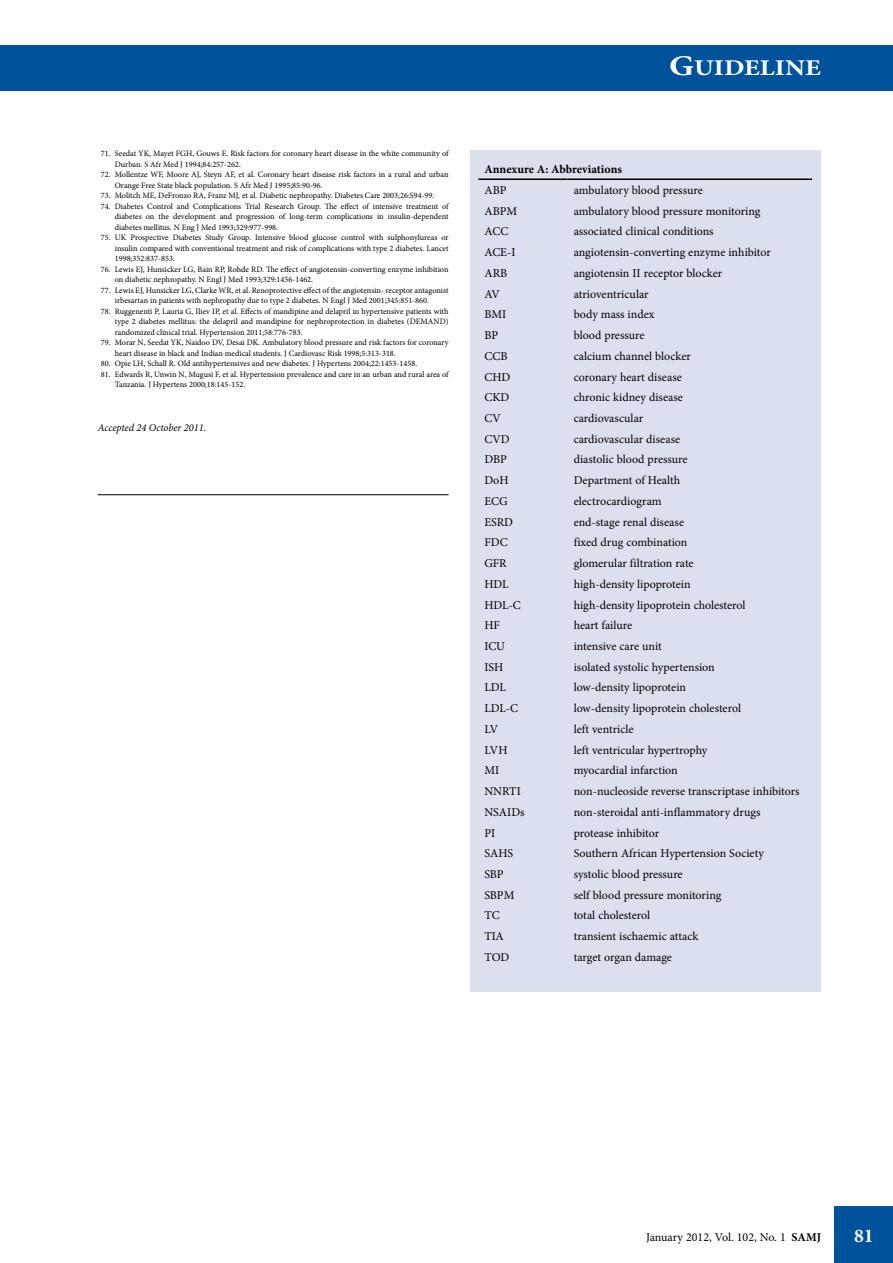
<style>
.page{position:relative;width:893px;height:1263px;background:#fff}
.page>*{position:absolute;margin:0;border:0;box-sizing:border-box;transform-origin:0 0}
.t1{font:700 22.5px "Minion Pro";color:#fff;scale:1.2 1}
.t2{font:700 19.5px "Minion Pro";color:#fff}
.t3{font:12px "Minion Pro";color:#000}
.t4{font:700 12px "Minion Pro";letter-spacing:-.005em;color:#000}
.t5{font:italic 10.5px "Minion Pro";letter-spacing:-.005em;color:#000}
.t6{font:8.25px/10.5px "Minion Pro";color:#000}
.s1{font-size:28.5px}
.s2{font-weight:700}
</style>
<div class="page">
<div style="left:0;top:45px;width:893px;height:45px;background:#00539b"></div>
<div style="left:470px;top:150px;width:351px;height:842px;background:#dbe0ee"></div>
<hr style="left:478px;top:178px;width:90px;height:2px;background:#000">
<hr style="left:568px;top:178px;width:244px;height:2px;background:#000">
<hr style="left:98px;top:494px;width:351px;height:1px;background:#000">
<div style="left:834px;top:1206px;width:59px;height:57px;background:#00539b"></div>
<p class="t6" style="left:115px;top:148px;width:335px;text-indent:-14px">71. Seedat YK, Mayet FGH, Gouws E. Risk factors for coronary heart disease in the white community of<br>Durban. S Afr Med J 1994;84:257-262.</p>
<p class="t6" style="left:115px;top:169px;width:335px;text-indent:-14px">72. Mollentze WF, Moore AJ, Steyn AF, et al. Coronary heart disease risk factors in a rural and urban<br>Orange Free State black population. S Afr Med J 1995;85:90-96.</p>
<p class="t6" style="left:101px;top:190px;width:335px">73. Molitch ME, DeFronzo RA, Franz MJ, et al. Diabetic nephropathy. Diabetes Care 2003;26:S94-99.</p>
<p class="t6" style="left:115px;top:201px;width:335px;text-align:justify;text-indent:-14px">74. Diabetes Control and Complications Trial Research Group. The effect of intensive treatment of diabetes on the development and progression of long-term complications in insulin-dependent diabetes mellitus. N Eng J Med 1993;329:977-998.</p>
<p class="t6" style="left:115px;top:232px;width:335px;text-align:justify;text-indent:-14px">75. UK Prospective Diabetes Study Group. Intensive blood glucose control with sulphonylureas or insulin compared with conventional treatment and risk of complications with type 2 diabetes. Lancet 1998;352:837-853.</p>
<p class="t6" style="left:115px;top:264px;width:335px;text-indent:-14px">76. Lewis EJ, Hunsicker LG, Bain RP, Rohde RD. The effect of angiotensin-converting enzyme inhibition on diabetic nephropathy. N Engl J Med 1993;329:1456-1462.</p>
<p class="t6" style="left:115px;top:285px;width:335px;text-indent:-14px">77. Lewis EJ, Hunsicker LG, Clarke WR, et al. Renoprotective effect of the angiotensin- receptor antagonist irbesartan in patients with nephropathy due to type 2 diabetes. N Engl J Med 2001;345:851-860.</p>
<p class="t6" style="left:115px;top:306px;width:335px;text-align:justify;text-indent:-14px">78. Ruggenenti P, Lauria G, Iliev IP, et al. Effects of mandipine and delapril in hypertensive patients with type 2 diabetes mellitus: the delapril and mandipine for nephroprotection in diabetes (DEMAND) randomized clinical trial. Hypertension 2011;58:776-783.</p>
<p class="t6" style="left:115px;top:337px;width:335px;text-indent:-14px">79. Morar N, Seedat YK, Naidoo DV, Desai DK. Ambulatory blood pressure and risk factors for coronary heart disease in black and Indian medical students. J Cardiovasc Risk 1998;5:313-318.</p>
<p class="t6" style="left:101px;top:358px;width:318px">80. Opie LH, Schall R. Old antihypertensives and new diabetes. J Hypertens 2004;22:1453-1458.</p>
<p class="t6" style="left:115px;top:369px;width:335px;text-indent:-14px">81. Edwards R, Unwin N, Mugusi F, et al. Hypertension prevalence and care in an urban and rural area of<br>Tanzania. J Hypertens 2000;18:145-152.</p>
<p class="t5" style="left:98px;top:420px;width:110px">Accepted 24 October 2011.</p>
<h1 class="t1" style="left:536px;top:52px;width:229px"><span class="s1">O</span>RIGINAL <span class="s1">A</span>RTICLES</h1>
<h1 class="t1" style="left:669px;top:52px;width:128px"><span class="s1">G</span>UIDELINE</h1>
<h3 class="t4" style="left:484px;top:161px;width:139px">Annexure A: Abbreviations</h3>
<h3 class="t3" style="left:484px;top:182px;width:24px">ABP</h3>
<h3 class="t3" style="left:574px;top:182px;width:131px">ambulatory blood pressure</h3>
<h3 class="t3" style="left:484px;top:203px;width:34px">ABPM</h3>
<h3 class="t3" style="left:574px;top:203px;width:188px">ambulatory blood pressure monitoring</h3>
<h3 class="t3" style="left:484px;top:224px;width:25px">ACC</h3>
<h3 class="t3" style="left:574px;top:224px;width:142px">associated clinical conditions</h3>
<h3 class="t3" style="left:484px;top:244px;width:33px">ACE-I</h3>
<h3 class="t3" style="left:574px;top:244px;width:199px">angiotensin-converting enzyme inhibitor</h3>
<h3 class="t3" style="left:484px;top:265px;width:24px">ARB</h3>
<h3 class="t3" style="left:574px;top:265px;width:150px">angiotensin II receptor blocker</h3>
<h3 class="t3" style="left:484px;top:286px;width:17px">AV</h3>
<h3 class="t3" style="left:574px;top:286px;width:77px">atrioventricular</h3>
<h3 class="t3" style="left:484px;top:306px;width:23px">BMI</h3>
<h3 class="t3" style="left:574px;top:306px;width:82px">body mass index</h3>
<h3 class="t3" style="left:484px;top:327px;width:15px">BP</h3>
<h3 class="t3" style="left:574px;top:327px;width:72px">blood pressure</h3>
<h3 class="t3" style="left:484px;top:348px;width:25px">CCB</h3>
<h3 class="t3" style="left:574px;top:348px;width:119px">calcium channel blocker</h3>
<h3 class="t3" style="left:484px;top:369px;width:27px">CHD</h3>
<h3 class="t3" style="left:574px;top:369px;width:110px">coronary heart disease</h3>
<h3 class="t3" style="left:484px;top:389px;width:26px">CKD</h3>
<h3 class="t3" style="left:574px;top:389px;width:111px">chronic kidney disease</h3>
<h3 class="t3" style="left:484px;top:410px;width:18px">CV</h3>
<h3 class="t3" style="left:574px;top:410px;width:71px">cardiovascular</h3>
<h3 class="t3" style="left:484px;top:431px;width:27px">CVD</h3>
<h3 class="t3" style="left:574px;top:431px;width:108px">cardiovascular disease</h3>
<h3 class="t3" style="left:484px;top:452px;width:24px">DBP</h3>
<h3 class="t3" style="left:574px;top:452px;width:115px">diastolic blood pressure</h3>
<h3 class="t3" style="left:484px;top:472px;width:26px">DoH</h3>
<h3 class="t3" style="left:574px;top:472px;width:108px">Department of Health</h3>
<h3 class="t3" style="left:484px;top:493px;width:25px">ECG</h3>
<h3 class="t3" style="left:574px;top:493px;width:90px">electrocardiogram</h3>
<h3 class="t3" style="left:484px;top:514px;width:30px">ESRD</h3>
<h3 class="t3" style="left:574px;top:514px;width:112px">end-stage renal disease</h3>
<h3 class="t3" style="left:484px;top:534px;width:25px">FDC</h3>
<h3 class="t3" style="left:574px;top:534px;width:115px">fixed drug combination</h3>
<h3 class="t3" style="left:484px;top:555px;width:24px">GFR</h3>
<h3 class="t3" style="left:574px;top:555px;width:121px">glomerular filtration rate</h3>
<h3 class="t3" style="left:484px;top:576px;width:26px">HDL</h3>
<h3 class="t3" style="left:574px;top:576px;width:118px">high-density lipoprotein</h3>
<h3 class="t3" style="left:484px;top:597px;width:38px">HDL-C</h3>
<h3 class="t3" style="left:574px;top:597px;width:173px">high-density lipoprotein cholesterol</h3>
<h3 class="t3" style="left:484px;top:617px;width:17px">HF</h3>
<h3 class="t3" style="left:574px;top:617px;width:60px">heart failure</h3>
<h3 class="t3" style="left:484px;top:638px;width:22px">ICU</h3>
<h3 class="t3" style="left:574px;top:638px;width:90px">intensive care unit</h3>
<h3 class="t3" style="left:484px;top:659px;width:20px">ISH</h3>
<h3 class="t3" style="left:574px;top:659px;width:143px">isolated systolic hypertension</h3>
<h3 class="t3" style="left:484px;top:679px;width:23px">LDL</h3>
<h3 class="t3" style="left:574px;top:679px;width:114px">low-density lipoprotein</h3>
<h3 class="t3" style="left:484px;top:700px;width:35px">LDL-C</h3>
<h3 class="t3" style="left:574px;top:700px;width:169px">low-density lipoprotein cholesterol</h3>
<h3 class="t3" style="left:484px;top:721px;width:15px">LV</h3>
<h3 class="t3" style="left:574px;top:721px;width:61px">left ventricle</h3>
<h3 class="t3" style="left:484px;top:742px;width:25px">LVH</h3>
<h3 class="t3" style="left:574px;top:742px;width:135px">left ventricular hypertrophy</h3>
<h3 class="t3" style="left:484px;top:762px;width:16px">MI</h3>
<h3 class="t3" style="left:574px;top:762px;width:106px">myocardial infarction</h3>
<h3 class="t3" style="left:484px;top:783px;width:38px">NNRTI</h3>
<h3 class="t3" style="left:574px;top:783px;width:227px">non-nucleoside reverse transcriptase inhibitors</h3>
<h3 class="t3" style="left:484px;top:804px;width:42px">NSAIDs</h3>
<h3 class="t3" style="left:574px;top:804px;width:188px">non-steroidal anti-inflammatory drugs</h3>
<h3 class="t3" style="left:484px;top:825px;width:12px">PI</h3>
<h3 class="t3" style="left:574px;top:825px;width:87px">protease inhibitor</h3>
<h3 class="t3" style="left:484px;top:845px;width:30px">SAHS</h3>
<h3 class="t3" style="left:574px;top:845px;width:192px">Southern African Hypertension Society</h3>
<h3 class="t3" style="left:484px;top:866px;width:21px">SBP</h3>
<h3 class="t3" style="left:574px;top:866px;width:111px">systolic blood pressure</h3>
<h3 class="t3" style="left:484px;top:887px;width:31px">SBPM</h3>
<h3 class="t3" style="left:574px;top:887px;width:149px">self blood pressure monitoring</h3>
<h3 class="t3" style="left:484px;top:907px;width:17px">TC</h3>
<h3 class="t3" style="left:574px;top:907px;width:78px">total cholesterol</h3>
<h3 class="t3" style="left:484px;top:928px;width:21px">TIA</h3>
<h3 class="t3" style="left:574px;top:928px;width:126px">transient ischaemic attack</h3>
<h3 class="t3" style="left:484px;top:949px;width:26px">TOD</h3>
<h3 class="t3" style="left:574px;top:949px;width:100px">target organ damage</h3>
<h3 class="t3" style="left:646px;top:1229px;width:176px">January 2012, Vol. 102, No. 1 <span class="s2">SAMJ</span></h3>
<h2 class="t2" style="left:854px;top:1222px;width:21px">81</h2>
</div>
